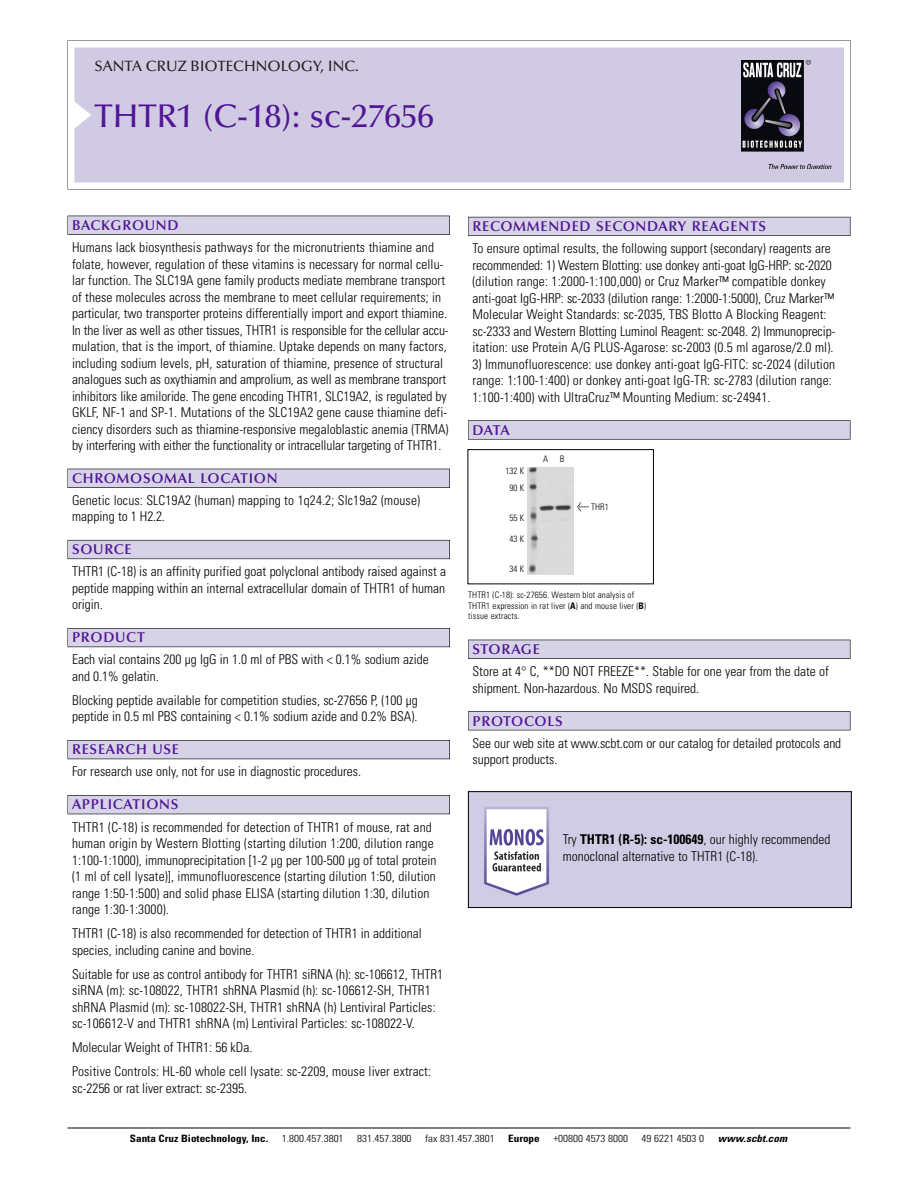
<style>
.page{position:relative;width:918px;height:1188px;background:#fff}
.page>*{position:absolute;margin:0;border:0;box-sizing:border-box;transform-origin:0 0}
.t1{font:500 33px "Optima";color:#511695}
.t2{font:500 15px "Optima";color:#231f20}
.t3{font:600 14.25px "Optima";letter-spacing:.05em;color:#511695}
.t4{font:300 condensed 13.5px/16.5px "Univers";color:#000}
.t5{font:300 condensed 10.2px "Univers";color:#000;scale:1.1 1}
.t6{font:700 condensed 10.2px "Univers";color:#000;scale:1.1 1}
.t7{font:italic 700 condensed 10.2px "Univers";letter-spacing:.005em;color:#000;scale:1.1 1}
.t8{font:300 condensed 9px/10.5px "Univers";letter-spacing:.015em;color:#000}
.s1{font-family:"Meta Plus";font-weight:400;font-stretch:normal;font-size:10.5px}
.s2{font-weight:700}
</style>
<div class="page">
<svg style="left:68px;top:40px;width:783px;height:149px"></svg>
<div style="left:74px;top:47px;width:770px;height:135px;background:#d1cae3"></div>
<img style="left:741px;top:60px;width:90px;height:108px">
<div style="left:68px;top:216px;width:382px;height:19px;background:#525155"></div>
<div style="left:68px;top:216px;width:381px;height:18px;background:#d7d3e7"></div>
<div style="left:68px;top:469px;width:382px;height:19px;background:#515055"></div>
<div style="left:68px;top:469px;width:381px;height:18px;background:#d7d3e7"></div>
<div style="left:68px;top:540px;width:382px;height:19px;background:#66646d"></div>
<div style="left:68px;top:541px;width:381px;height:18px;background:#d7d3e7"></div>
<div style="left:68px;top:628px;width:382px;height:19px;background:#5b5961"></div>
<div style="left:68px;top:629px;width:381px;height:18px;background:#d7d3e7"></div>
<div style="left:68px;top:740px;width:382px;height:19px;background:#535259"></div>
<div style="left:68px;top:741px;width:381px;height:18px;background:#d7d3e7"></div>
<div style="left:68px;top:795px;width:382px;height:19px;background:#525158"></div>
<div style="left:68px;top:796px;width:381px;height:18px;background:#d7d3e7"></div>
<div style="left:468px;top:217px;width:382px;height:19px;background:#58565f"></div>
<div style="left:468px;top:217px;width:382px;height:18px;background:#d7d3e7"></div>
<div style="left:468px;top:420px;width:382px;height:20px;background:#676767"></div>
<div style="left:468px;top:421px;width:382px;height:18px;background:#d7d3e7"></div>
<div style="left:468px;top:640px;width:382px;height:19px;background:#525156"></div>
<div style="left:468px;top:640px;width:382px;height:18px;background:#d7d3e7"></div>
<div style="left:468px;top:711px;width:382px;height:19px;background:#535256"></div>
<div style="left:468px;top:712px;width:382px;height:18px;background:#d7d3e7"></div>
<hr style="left:68px;top:1128px;width:782px;height:1px;background:#000">
<div style="left:468px;top:449px;width:186px;height:135px;border:1px solid #000"></div>
<img style="left:528px;top:467px;width:46px;height:108px">
<img style="left:470px;top:793px;width:380px;height:113px">
<div style="left:468px;top:791px;width:384px;height:117px;border:1px solid #000"></div>
<p class="t2" style="left:94px;top:61px;width:266px">SANTA CRUZ BIOTECHNOLOGY, INC.</p>
<h1 class="t1" style="left:94px;top:103px;width:341px">THTR1 (C-18): sc-27656</h1>
<p class="t3" style="left:72px;top:219px;width:108px">BACKGROUND</p>
<p class="t4" style="left:72px;top:240px;width:378px">Humans lack biosynthesis pathways for the micronutrients thiamine and folate, however, regulation of these vitamins is necessary for normal cellu&shy;lar function. The SLC19A gene family products mediate membrane transport of these molecules across the membrane to meet cellular requirements; in particular, two transporter proteins differentially import and export thiamine.<br>In the liver as well as other tissues, THTR1 is responsible for the cellular accu&shy;mulation, that is the import, of thiamine. Uptake depends on many factors, including sodium levels, pH, saturation of thiamine, presence of structural analogues such as oxythiamin and amprolium, as well as membrane transport inhibitors like amiloride. The gene encoding THTR1, SLC19A2, is regulated by GKLF, NF-1 and SP-1. Mutations of the SLC19A2 gene cause thiamine defi&shy;ciency disorders such as thiamine-responsive megaloblastic anemia (TRMA) by interfering with either the functionality or intracellular targeting of THTR1.</p>
<p class="t3" style="left:72px;top:473px;width:207px">CHROMOSOMAL LOCATION</p>
<p class="t4" style="left:72px;top:493px;width:350px">Genetic locus: SLC19A2 (human) mapping to 1q24.2; Slc19a2 (mouse) mapping to 1 H2.2.</p>
<p class="t3" style="left:72px;top:544px;width:61px">SOURCE</p>
<p class="t4" style="left:72px;top:565px;width:376px;text-align:justify">THTR1 (C-18) is an affinity purified goat polyclonal antibody raised against a peptide mapping within an internal extracellular domain of THTR1 of human origin.</p>
<p class="t3" style="left:72px;top:632px;width:74px">PRODUCT</p>
<p class="t4" style="left:72px;top:653px;width:358px">Each vial contains 200 µg IgG in 1.0 ml of PBS with &lt; 0.1% sodium azide and 0.1% gelatin.</p>
<p class="t4" style="left:72px;top:693px;width:347px">Blocking peptide available for competition studies, sc-27656 P, (100 µg peptide in 0.5 ml PBS containing &lt; 0.1% sodium azide and 0.2% BSA).</p>
<p class="t3" style="left:72px;top:744px;width:109px">RESEARCH USE</p>
<p class="t4" style="left:72px;top:765px;width:290px">For research use only, not for use in diagnostic procedures.</p>
<p class="t3" style="left:72px;top:799px;width:108px">APPLICATIONS</p>
<p class="t4" style="left:72px;top:820px;width:366px">THTR1 (C-18) is recommended for detection of THTR1 of mouse, rat and human origin by Western Blotting (starting dilution 1:200, dilution range 1:100-1:1000), immunoprecipitation [1-2 µg per 100-500 µg of total protein (1 ml of cell lysate)], immunofluorescence (starting dilution 1:50, dilution range 1:50-1:500) and solid phase ELISA (starting dilution 1:30, dilution range 1:30-1:3000).</p>
<p class="t4" style="left:72px;top:926px;width:351px">THTR1 (C-18) is also recommended for detection of THTR1 in additional species, including canine and bovine.</p>
<p class="t4" style="left:72px;top:967px;width:373px">Suitable for use as control antibody for THTR1 siRNA (h): sc-106612, THTR1 siRNA (m): sc-108022, THTR1 shRNA Plasmid (h): sc-106612-SH, THTR1 shRNA Plasmid (m): sc-108022-SH, THTR1 shRNA (h) Lentiviral Particles: sc-106612-V and THTR1 shRNA (m) Lentiviral Particles: sc-108022-V.</p>
<p class="t4" style="left:72px;top:1036px;width:361px;line-height:24px">Molecular Weight of THTR1: 56 kDa.<br>Positive Controls: HL-60 whole cell lysate: sc-2209, mouse liver extract:</p>
<p class="t4" style="left:72px;top:1081px;width:177px">sc-2256 or rat liver extract: sc-2395.</p>
<p class="t3" style="left:473px;top:221px;width:295px">RECOMMENDED SECONDARY REAGENTS</p>
<p class="t4" style="left:473px;top:241px;width:364px">To ensure optimal results, the following support (secondary) reagents are recommended: 1) Western Blotting: use donkey anti-goat IgG-HRP: sc-2020 (dilution range: 1:2000-1:100,000) or Cruz Marker™ compatible donkey anti-goat IgG-HRP: sc-2033 (dilution range: 1:2000-1:5000), Cruz Marker™ Molecular Weight Standards: sc-2035, TBS Blotto A Blocking Reagent: sc-2333 and Western Blotting Luminol Reagent: sc-2048. 2) Immunoprecip&shy;itation: use Protein A/G PLUS-Agarose: sc-2003 (0.5 ml agarose/2.0 ml).</p>
<p class="t4" style="left:473px;top:357px;width:364px">3) Immunofluorescence: use donkey anti-goat IgG-FITC: sc-2024 (dilution range: 1:100-1:400) or donkey anti-goat IgG-TR: sc-2783 (dilution range:<br>1:100-1:400) with UltraCruz™ Mounting Medium: sc-24941.</p>
<p class="t3" style="left:473px;top:424px;width:39px">DATA</p>
<p class="t8" style="left:506px;top:463px;width:20px;line-height:16.5px;text-align:center">132 K<br>90 K</p>
<p class="t8" style="left:510px;top:513px;width:16px">55 K</p>
<p class="t8" style="left:510px;top:534px;width:16px">43 K</p>
<p class="t8" style="left:510px;top:564px;width:16px">34 K</p>
<p class="t8" style="left:543px;top:455px;width:7px">A</p>
<p class="t8" style="left:560px;top:455px;width:6px">B</p>
<p class="t8" style="left:577px;top:502px;width:33px"><span class="s1">&lt;</span> THR1</p>
<p class="t8" style="left:468px;top:591px;width:179px">THTR1 (C-18): sc-27656. Western blot analysis of<br>THTR1 expression in rat liver (<span class="s2">A</span>) and mouse liver (<span class="s2">B</span>) tissue extracts.</p>
<p class="t3" style="left:473px;top:644px;width:69px">STORAGE</p>
<p class="t4" style="left:473px;top:664px;width:358px">Store at 4° C, **DO NOT FREEZE**. Stable for one year from the date of shipment. Non-hazardous. No MSDS required.</p>
<p class="t3" style="left:473px;top:715px;width:92px">PROTOCOLS</p>
<p class="t4" style="left:473px;top:736px;width:370px">See our web site at www.scbt.com or our catalog for detailed protocols and support products.</p>
<p class="t4" style="left:563px;top:832px;width:269px">Try <span class="s2">THTR1 (R-5): sc-100649</span>, our highly recommended monoclonal alternative to THTR1 (C-18).</p>
<p class="t6" style="left:130px;top:1135px;width:127px">Santa Cruz Biotechnology, Inc.</p>
<p class="t5" style="left:282px;top:1135px;width:58px">1.800.457.3801</p>
<p class="t5" style="left:357px;top:1135px;width:51px">831.457.3800</p>
<p class="t5" style="left:425px;top:1135px;width:65px">fax 831.457.3801</p>
<p class="t6" style="left:508px;top:1135px;width:30px">Europe</p>
<p class="t5" style="left:553px;top:1135px;width:69px">+00800 4573 8000</p>
<p class="t5" style="left:642px;top:1135px;width:58px">49 6221 4503 0</p>
<p class="t7" style="left:718px;top:1135px;width:64px">www.scbt.com</p>
</div>
